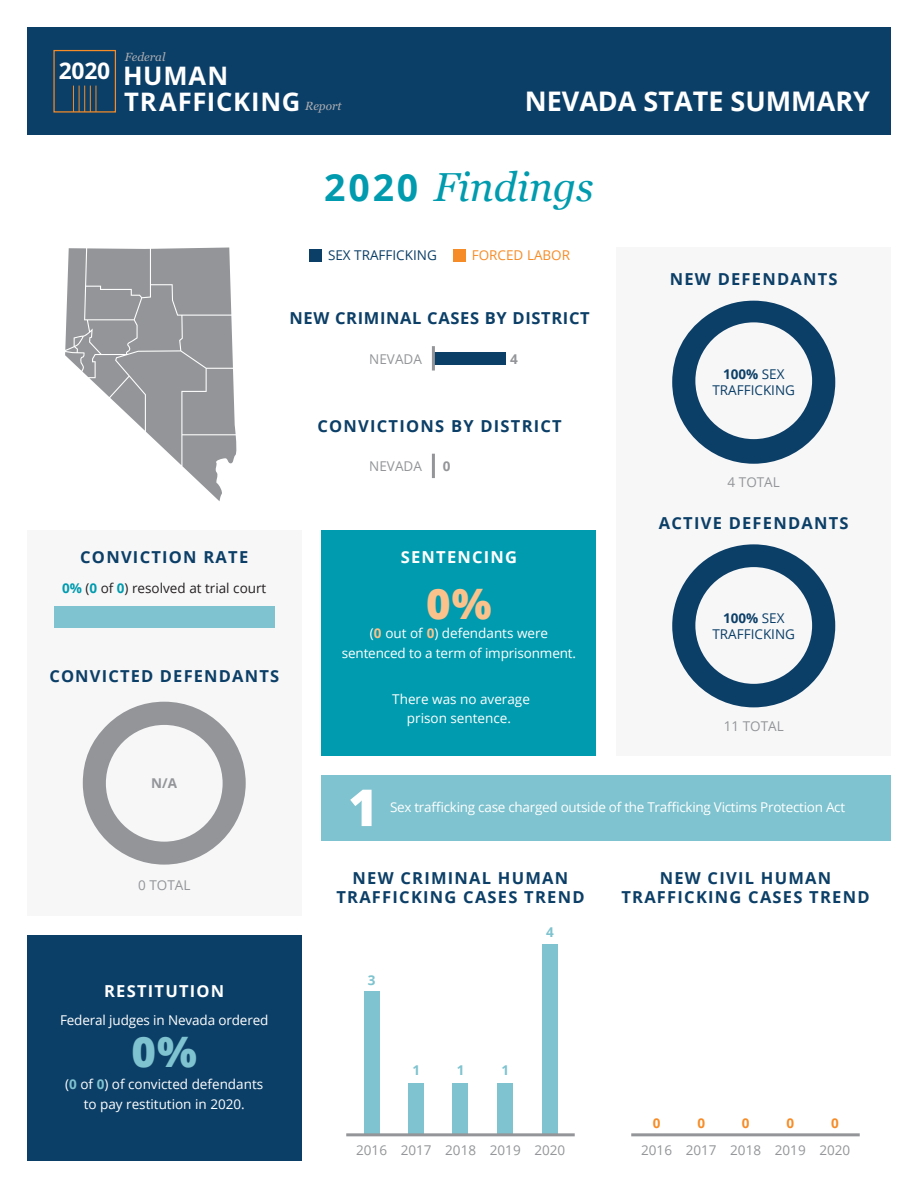
<style>
.page{position:relative;width:918px;height:1188px;background:#fff}
.page>*{position:absolute;margin:0;border:0;box-sizing:border-box;transform-origin:0 0}
.t1{font:800 51px "Open Sans";color:#fff}
.t2{font:800 42px "Open Sans";color:#7ec3cf}
.t3{font:800 42px "Open Sans";color:#fcc28b}
.t4{font:italic 40.5px "Georgia";color:#009bae}
.H_-_Gotham_Bold_-_18{font:700 27px "Open Sans";color:#fff}
.t5{font:700 25.65px/25.3px "Open Sans";letter-spacing:.025em;color:#fff}
.t6{font:700 22.95px "Open Sans";color:#fff}
.t7{font:700 16.5px/19.8px "Open Sans";letter-spacing:.075em;color:#0c3f67;text-align:center}
.t8{font:700 16.5px "Open Sans";letter-spacing:.04em;color:#0c3f67}
.t9{font:700 16.5px "Open Sans";letter-spacing:.075em;color:#fff}
.t10{font:13.5px/19.5px "Open Sans";letter-spacing:-.01em;color:#fff;text-align:center}
.t11{font:13.5px "Open Sans";color:#939598}
.t12{font:13.5px/16.2px "Open Sans";color:#0c3f67;text-align:center}
.t13{font:13.5px "Open Sans";color:#231f20}
.t14{font:13.5px "Open Sans";color:#f68c27}
.t15{font:700 13.5px "Open Sans";color:#7ec3cf}
.t16{font:700 13.5px "Open Sans";color:#f68c27}
.t17{font:700 13.5px "Open Sans";color:#939598}
.t18{font:italic 11.85px "Georgia";color:#adaeb2}
.s1{font-family:"Open Sans";font-weight:700;font-style:normal;font-size:37.5px}
.s2{font-weight:700}
.s3{font-weight:700;color:#009bae}
.s4{font-weight:700;color:#7ec3cf}
.s5{font-weight:700;color:#fcc28b}
</style>
<div class="page">
<div style="left:498px;top:1083px;width:15px;height:51px;background:#7ec3cf"></div>
<div style="left:542px;top:945px;width:15px;height:190px;background:#7ec3cf"></div>
<div style="left:364px;top:992px;width:15px;height:143px;background:#7ec3cf"></div>
<div style="left:409px;top:1083px;width:15px;height:52px;background:#7ec3cf"></div>
<div style="left:453px;top:1083px;width:15px;height:51px;background:#7ec3cf"></div>
<div style="left:27px;top:530px;width:275px;height:386px;background:#f7f7f8"></div>
<svg style="left:83px;top:702px;width:163px;height:163px"></svg>
<div style="left:616px;top:248px;width:275px;height:508px;background:#f7f7f8"></div>
<svg style="left:672px;top:544px;width:163px;height:163px"></svg>
<div style="left:54px;top:607px;width:221px;height:21px;background:#7ec3cf"></div>
<div style="left:106px;top:725px;width:117px;height:117px;background:#f7f7f8;border-radius:50%"></div>
<svg style="left:672px;top:301px;width:163px;height:163px"></svg>
<div style="left:27px;top:27px;width:864px;height:108px;background:#0c3f67"></div>
<div style="left:53px;top:50px;width:63px;height:63px;background:#0c3f67;border:1px solid #f68c27"></div>
<svg style="left:73px;top:86px;width:24px;height:26px"></svg>
<hr style="left:633px;top:1133px;width:225px;height:3px;background:#939598">
<div style="left:27px;top:935px;width:275px;height:226px;background:#0c3f67"></div>
<div style="left:322px;top:530px;width:274px;height:226px;background:#009bae"></div>
<div style="left:695px;top:322px;width:117px;height:117px;background:#f7f7f8;border-radius:50%"></div>
<div style="left:695px;top:567px;width:117px;height:117px;background:#f7f7f8;border-radius:50%"></div>
<hr style="left:348px;top:1133px;width:225px;height:3px;background:#939598">
<div style="left:322px;top:775px;width:569px;height:66px;background:#7ec3cf"></div>
<div style="left:309px;top:249px;width:13px;height:12px;background:#0c3f67"></div>
<div style="left:453px;top:249px;width:13px;height:12px;background:#f68c27"></div>
<div style="left:433px;top:352px;width:73px;height:13px;background:#0c3f67"></div>
<hr style="left:432px;top:346px;width:3px;height:25px;background:#939598">
<hr style="left:432px;top:454px;width:3px;height:24px;background:#939598">
<svg style="left:65px;top:248px;width:172px;height:253px"></svg>
<p class="t6" style="left:59px;top:55px;width:53px">2020</p>
<p class="t18" style="left:125px;top:48px;width:42px">Federal</p>
<p class="t5" style="left:123px;top:63px;width:179px">HUMAN<br>TRAFFICKING</p>
<p class="t18" style="left:305px;top:97px;width:38px">Report</p>
<p class="H_-_Gotham_Bold_-_18" style="left:525px;top:82px;width:347px">NEVADA STATE SUMMARY</p>
<p class="t4" style="left:324px;top:158px;width:271px"><span class="s1">2020</span> Findings</p>
<p class="t12" style="left:328px;top:247px;width:110px">SEX TRAFFICKING</p>
<p class="t14" style="left:472px;top:246px;width:100px">FORCED LABOR</p>
<p class="t8" style="left:289px;top:306px;width:302px">NEW CRIMINAL CASES BY DISTRICT</p>
<p class="t11" style="left:369px;top:350px;width:54px">NEVADA</p>
<p class="t17" style="left:510px;top:349px;width:9px">4</p>
<p class="t7" style="left:317px;top:415px;width:246px">CONVICTIONS BY DISTRICT</p>
<p class="t11" style="left:369px;top:457px;width:54px">NEVADA</p>
<p class="t17" style="left:443px;top:456px;width:9px">0</p>
<p class="t7" style="left:670px;top:269px;width:169px">NEW DEFENDANTS</p>
<p class="t12" style="left:712px;top:365px;width:84px"><span class="s2">100%</span> SEX<br>TRAFFICKING</p>
<p class="t11" style="left:728px;top:473px;width:54px">4 TOTAL</p>
<p class="t7" style="left:659px;top:512px;width:191px">ACTIVE DEFENDANTS</p>
<p class="t7" style="left:80px;top:547px;width:170px">CONVICTION RATE</p>
<p class="t13" style="left:62px;top:579px;width:206px"><span class="s3">0%</span> (<span class="s3">0</span> of <span class="s3">0</span>) resolved at trial court</p>
<p class="t7" style="left:49px;top:666px;width:231px">CONVICTED DEFENDANTS</p>
<p class="t17" style="left:151px;top:774px;width:27px">N/A</p>
<p class="t11" style="left:138px;top:875px;width:54px">0 TOTAL</p>
<p class="t9" style="left:104px;top:979px;width:122px">RESTITUTION</p>
<p class="t10" style="left:60px;top:1010px;width:210px">Federal judges in Nevada ordered</p>
<p class="t2" style="left:132px;top:1019px;width:67px">0%</p>
<p class="t10" style="left:65px;top:1074px;width:200px">(<span class="s4">0</span> of <span class="s4">0</span>) of convicted defendants to pay restitution in 2020.</p>
<p class="t9" style="left:401px;top:546px;width:118px">SENTENCING</p>
<p class="t3" style="left:426px;top:572px;width:67px">0%</p>
<p class="t10" style="left:342px;top:643px;width:236px">sentenced to a term of imprisonment.</p>
<p class="t10" style="left:392px;top:689px;width:139px">There was no average prison sentence.</p>
<p class="t10" style="left:370px;top:623px;width:180px">(<span class="s5">0</span> out of <span class="s5">0</span>) defendants were</p>
<p class="t12" style="left:712px;top:609px;width:84px"><span class="s2">100%</span> SEX<br>TRAFFICKING</p>
<p class="t11" style="left:724px;top:717px;width:61px">11 TOTAL</p>
<p class="t1" style="left:348px;top:769px;width:31px">1</p>
<p class="t10" style="left:390px;top:797px;width:457px">Sex trafficking case charged outside of the Trafficking Victims Protection Act</p>
<p class="t7" style="left:336px;top:867px;width:250px">NEW CRIMINAL HUMAN<br>TRAFFICKING CASES TREND</p>
<p class="t15" style="left:368px;top:971px;width:9px">3</p>
<p class="t15" style="left:546px;top:922px;width:9px">4</p>
<p class="t15" style="left:412px;top:1061px;width:9px">1</p>
<p class="t15" style="left:457px;top:1061px;width:9px">1</p>
<p class="t15" style="left:501px;top:1061px;width:9px">1</p>
<p class="t11" style="left:356px;top:1140px;width:32px">2016</p>
<p class="t11" style="left:401px;top:1140px;width:32px">2017</p>
<p class="t11" style="left:445px;top:1140px;width:32px">2018</p>
<p class="t11" style="left:490px;top:1140px;width:32px">2019</p>
<p class="t11" style="left:534px;top:1140px;width:32px">2020</p>
<p class="t7" style="left:621px;top:867px;width:250px">NEW CIVIL HUMAN<br>TRAFFICKING CASES TREND</p>
<p class="t16" style="left:653px;top:1114px;width:9px">0</p>
<p class="t16" style="left:742px;top:1114px;width:9px">0</p>
<p class="t16" style="left:786px;top:1114px;width:9px">0</p>
<p class="t11" style="left:641px;top:1140px;width:32px">2016</p>
<p class="t16" style="left:697px;top:1114px;width:9px">0</p>
<p class="t16" style="left:831px;top:1114px;width:9px">0</p>
<p class="t11" style="left:686px;top:1140px;width:32px">2017</p>
<p class="t11" style="left:730px;top:1140px;width:32px">2018</p>
<p class="t11" style="left:775px;top:1140px;width:32px">2019</p>
<p class="t11" style="left:819px;top:1140px;width:32px">2020</p>
</div>
